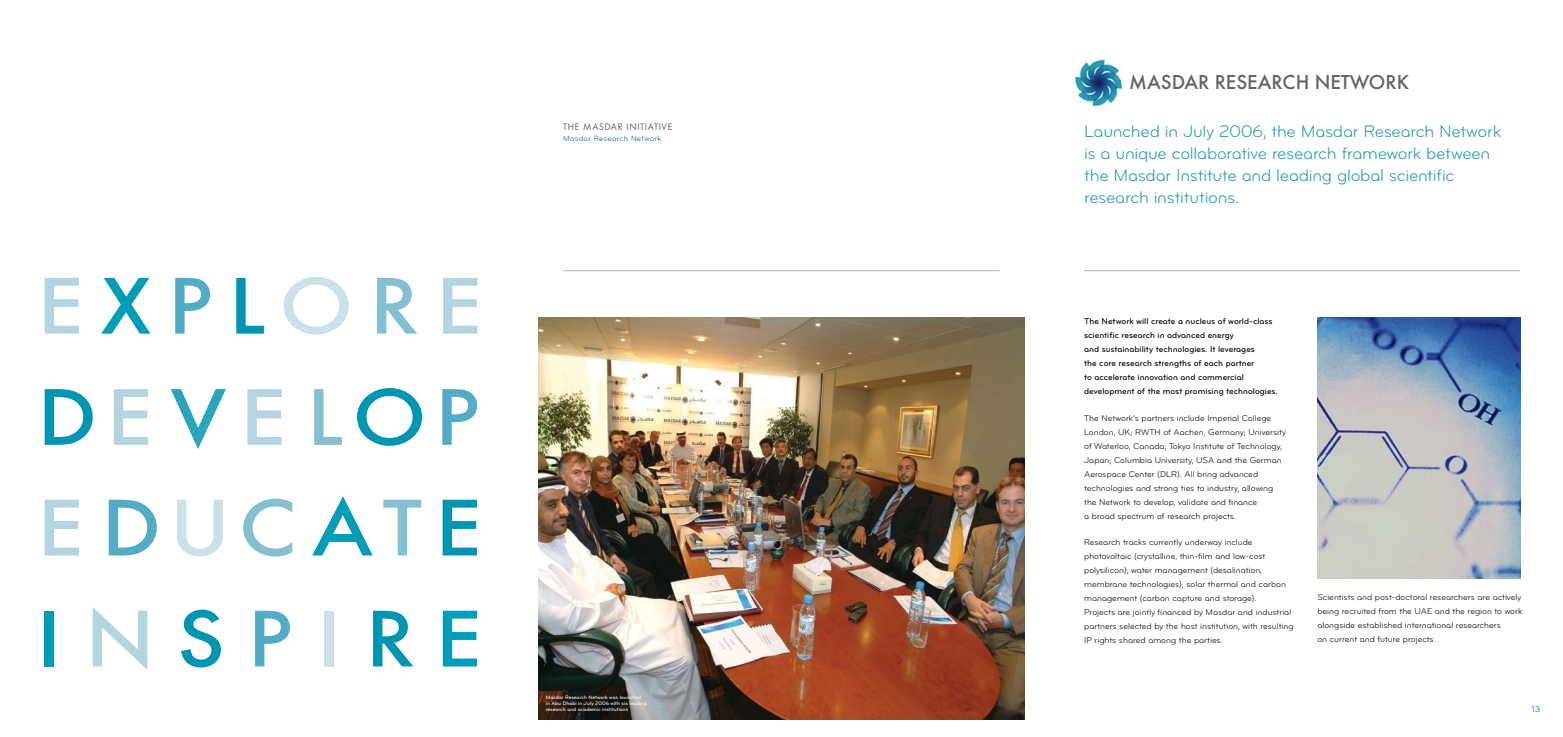
<style>
.page{position:relative;width:1563px;height:737px;background:#fff}
.page>*{position:absolute;margin:0;border:0;box-sizing:border-box;transform-origin:0 0}
.t1{font:500 21px "Futura";color:#636466}
.t2{font:17.5px/21.9px "Bryant Regular Alt No 2";letter-spacing:-.015em;color:#299eb3}
.t3{font:8.75px/14px "Bryant Regular Alt No 2";color:#000}
.t4{font:8.75px/14px "Bryant Medium Alt No 2";color:#000}
.t5{font:8.75px "Futura";letter-spacing:.075em;color:#636466}
.t6{font:8.75px "Bryant Medium Alt No 2";color:#299eb3}
.t7{font:7.88px "Bryant Regular Alt No 2";letter-spacing:.035em;color:#1e52a4}
.t8{font:5.25px/6.1px "Bryant Medium Alt No 2";color:#fff}
</style>
<div class="page">
<img style="left:538px;top:317px;width:486px;height:402px">
<img style="left:1317px;top:317px;width:203px;height:261px">
<hr style="left:563px;top:270px;width:437px;height:1px;background:#b1b4b6">
<svg style="left:45px;top:278px;width:34px;height:55px"></svg>
<svg style="left:101px;top:278px;width:49px;height:55px"></svg>
<svg style="left:175px;top:278px;width:35px;height:55px"></svg>
<svg style="left:236px;top:278px;width:28px;height:55px"></svg>
<svg style="left:284px;top:277px;width:65px;height:57px"></svg>
<svg style="left:377px;top:278px;width:40px;height:55px"></svg>
<svg style="left:443px;top:278px;width:34px;height:55px"></svg>
<svg style="left:45px;top:389px;width:48px;height:56px"></svg>
<svg style="left:114px;top:389px;width:34px;height:56px"></svg>
<svg style="left:171px;top:389px;width:55px;height:60px"></svg>
<svg style="left:247px;top:389px;width:35px;height:56px"></svg>
<svg style="left:314px;top:389px;width:28px;height:56px"></svg>
<svg style="left:357px;top:388px;width:65px;height:58px"></svg>
<svg style="left:442px;top:389px;width:35px;height:56px"></svg>
<svg style="left:45px;top:499px;width:34px;height:56px"></svg>
<svg style="left:109px;top:499px;width:48px;height:56px"></svg>
<svg style="left:177px;top:499px;width:46px;height:57px"></svg>
<svg style="left:243px;top:498px;width:49px;height:58px"></svg>
<svg style="left:312px;top:496px;width:61px;height:59px"></svg>
<svg style="left:383px;top:499px;width:38px;height:56px"></svg>
<svg style="left:443px;top:499px;width:34px;height:56px"></svg>
<div style="left:45px;top:610px;width:9px;height:56px;background:#009db8"></div>
<svg style="left:93px;top:607px;width:54px;height:63px"></svg>
<svg style="left:181px;top:609px;width:40px;height:58px"></svg>
<svg style="left:255px;top:610px;width:35px;height:56px"></svg>
<div style="left:324px;top:610px;width:9px;height:56px;background:#cbe0e8"></div>
<svg style="left:373px;top:610px;width:40px;height:56px"></svg>
<svg style="left:443px;top:610px;width:34px;height:56px"></svg>
<hr style="left:1083px;top:270px;width:437px;height:1px;background:#b1b4b6">
<img style="left:1073px;top:59px;width:50px;height:48px">
<p class="t5" style="left:563px;top:121px;width:111px">THE MASDAR INITIATIVE</p>
<p class="t7" style="left:563px;top:134px;width:99px">Masdar Research Network</p>
<p class="t8" style="left:546px;top:694px;width:102px">Masdar Research Network was launched<br>in Abu Dhabi in July 2006 with six leading research and academic institutions</p>
<h1 class="t1" style="left:1129px;top:70px;width:200px">MASDAR RESEARCH NETW</h1>
<h1 class="t1" style="left:1369px;top:70px;width:42px">ORK</h1>
<h2 class="t2" style="left:1084px;top:121px;width:418px">Launched in July 2006, the Masdar Research Network is a unique collaborative research framework between the Masdar Institute and leading global scientific research institutions.</h2>
<p class="t4" style="left:1084px;top:314px;width:195px">The Network will create a nucleus of world-class scientific research in advanced energy<br>and sustainability technologies. It leverages<br>the core research strengths of each partner<br>to accelerate innovation and commercial development of the most promising technologies.</p>
<p class="t3" style="left:1084px;top:411px;width:203px">The Network’s partners include Imperial College London, UK; RWTH of Aachen, Germany; University of Waterloo, Canada; Tokyo Institute of Technology, Japan; Columbia University, USA and the German Aerospace Center (DLR). All bring advanced technologies and strong ties to industry, allowing the Network to develop, validate and finance<br>a broad spectrum of research projects.</p>
<p class="t3" style="left:1084px;top:535px;width:211px">Research tracks currently underway include photovoltaic (crystalline, thin-film and low-cost polysilicon); water management (desalination, membrane technologies); solar thermal and carbon management (carbon capture and storage).<br>Projects are jointly financed by Masdar and industrial partners selected by the host institution, with resulting IP rights shared among the parties.</p>
<p class="t3" style="left:1317px;top:590px;width:206px">Scientists and post-doctoral researchers are actively being recruited from the UAE and the region to work alongside established international researchers<br>on current and future projects.</p>
<p class="t6" style="left:1531px;top:704px;width:10px">13</p>
</div>
